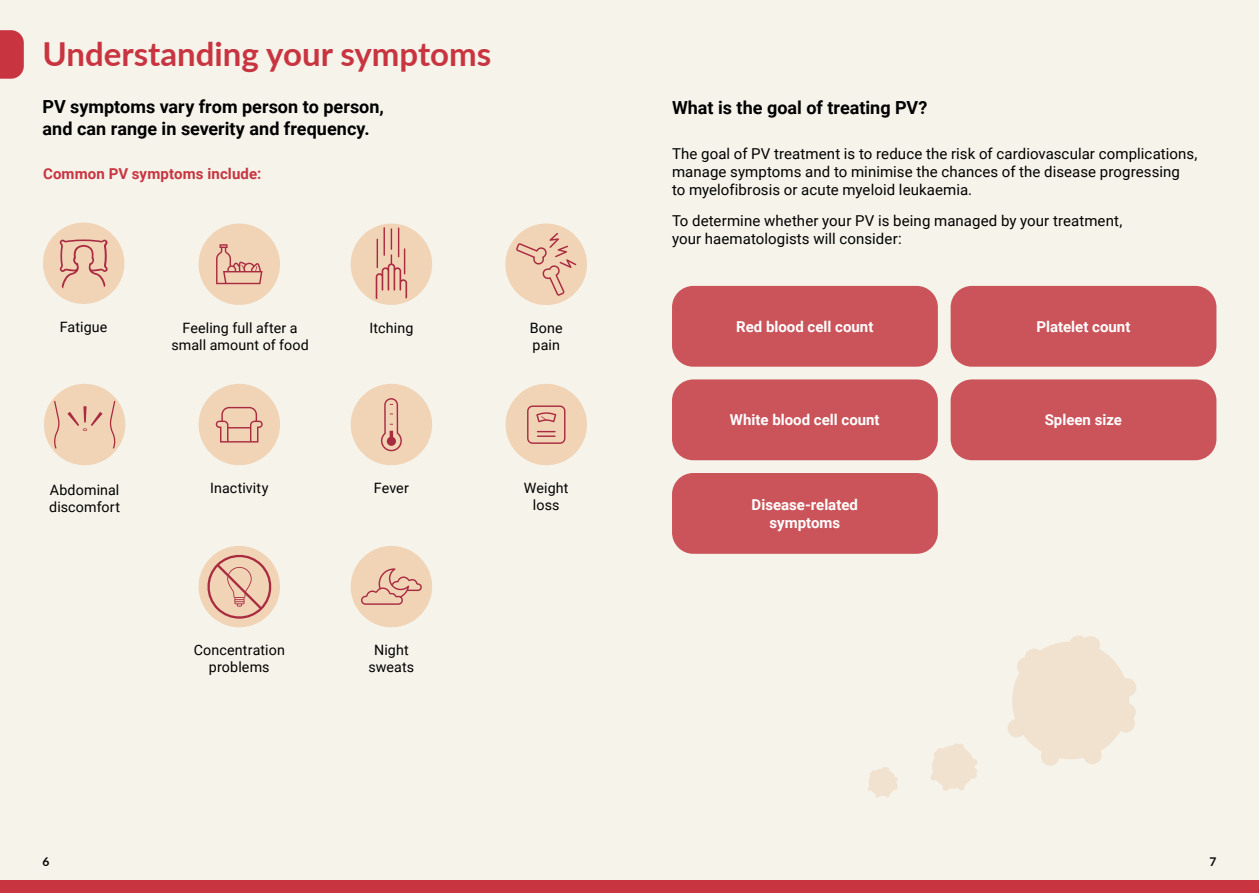
<style>
.page{position:relative;width:1259px;height:893px;background:#f5f3ea}
.page>*{position:absolute;margin:0;border:0;box-sizing:border-box;transform-origin:0 0}
.t1{font:700 33px "Lato";color:#c83540}
.t2{font:700 18px/21.6px "Roboto";color:#000}
.t3{font:15px/18px "Roboto";letter-spacing:.005em;color:#000}
.t4{font:700 15px/18px "Roboto";color:#fff;text-align:center}
.t5{font:700 15px "Roboto";letter-spacing:.01em;color:#c83540}
.t6{font:14.25px/17.1px "Roboto";letter-spacing:.01em;color:#000;text-align:center}
.t7{font:700 12px "Lato";color:#000}
</style>
<div class="page">
<div style="left:0;top:880px;width:1259px;height:13px;background:#c83540"></div>
<svg style="left:868px;top:767px;width:30px;height:31px"></svg>
<svg style="left:1007px;top:635px;width:129px;height:131px"></svg>
<svg style="left:930px;top:743px;width:47px;height:48px"></svg>
<svg style="left:0;top:30px;width:24px;height:49px"></svg>
<div style="left:672px;top:286px;width:266px;height:81px;background:#ca545a;border-radius:21px"></div>
<div style="left:950px;top:286px;width:266px;height:81px;background:#ca545a;border-radius:21px"></div>
<div style="left:672px;top:379px;width:266px;height:81px;background:#ca545a;border-radius:21px"></div>
<div style="left:950px;top:379px;width:266px;height:81px;background:#ca545a;border-radius:21px"></div>
<div style="left:672px;top:473px;width:266px;height:81px;background:#ca545a;border-radius:21px"></div>
<div style="left:44px;top:384px;width:81px;height:81px;background:#f1d3b6;border-radius:50%"></div>
<svg style="left:67px;top:406px;width:36px;height:25px"></svg>
<svg style="left:54px;top:401px;width:6px;height:48px"></svg>
<svg style="left:109px;top:401px;width:6px;height:48px"></svg>
<div style="left:505px;top:384px;width:82px;height:81px;background:#f1d3b6;border-radius:50%"></div>
<svg style="left:527px;top:405px;width:38px;height:39px"></svg>
<div style="left:505px;top:224px;width:82px;height:81px;background:#f1d3b6;border-radius:50%"></div>
<svg style="left:516px;top:233px;width:60px;height:63px"></svg>
<div style="left:351px;top:546px;width:81px;height:81px;background:#f1d3b6;border-radius:50%"></div>
<svg style="left:361px;top:568px;width:61px;height:37px"></svg>
<div style="left:351px;top:224px;width:81px;height:81px;background:#f1d3b6;border-radius:50%"></div>
<svg style="left:376px;top:227px;width:31px;height:72px"></svg>
<div style="left:351px;top:384px;width:81px;height:81px;background:#f1d3b6;border-radius:50%"></div>
<svg style="left:381px;top:398px;width:21px;height:53px"></svg>
<div style="left:43px;top:223px;width:81px;height:81px;background:#f1d3b6;border-radius:50%"></div>
<svg style="left:60px;top:239px;width:48px;height:49px"></svg>
<div style="left:199px;top:224px;width:81px;height:81px;background:#f1d3b6;border-radius:50%"></div>
<svg style="left:216px;top:244px;width:46px;height:40px"></svg>
<div style="left:199px;top:384px;width:81px;height:81px;background:#f1d3b6;border-radius:50%"></div>
<svg style="left:216px;top:407px;width:47px;height:36px"></svg>
<div style="left:199px;top:546px;width:81px;height:81px;background:#f1d3b6;border-radius:50%"></div>
<svg style="left:204px;top:552px;width:70px;height:67px"></svg>
<h1 class="t1" style="left:43px;top:30px;width:450px">Understanding your symptoms</h1>
<p class="t2" style="left:43px;top:95px;width:343px">PV symptoms vary from person to person, and can range in severity and frequency.</p>
<p class="t2" style="left:672px;top:96px;width:257px">What is the goal of treating PV?</p>
<p class="t3" style="left:672px;top:144px;width:527px">The goal of PV treatment is to reduce the risk of cardiovascular complications, manage symptoms and to minimise the chances of the disease progressing<br>to myelofibrosis or acute myeloid leukaemia.</p>
<p class="t3" style="left:672px;top:211px;width:452px">To determine whether your PV is being managed by your treatment, your haematologists will consider:</p>
<p class="t5" style="left:43px;top:164px;width:220px">Common PV symptoms include:</p>
<p class="t6" style="left:60px;top:317px;width:49px">Fatigue</p>
<p class="t6" style="left:49px;top:481px;width:72px;text-align:left">Abdominal discomfort</p>
<p class="t6" style="left:171px;top:319px;width:139px">Feeling full after a small amount of food</p>
<p class="t6" style="left:530px;top:319px;width:34px;text-align:left">Bone pain</p>
<p class="t6" style="left:369px;top:319px;width:45px">Itching</p>
<p class="t6" style="left:210px;top:479px;width:60px">Inactivity</p>
<p class="t6" style="left:374px;top:479px;width:36px">Fever</p>
<p class="t6" style="left:524px;top:479px;width:46px">Weight loss</p>
<p class="t6" style="left:194px;top:641px;width:93px">Concentration problems</p>
<p class="t6" style="left:368px;top:641px;width:47px">Night sweats</p>
<p class="t4" style="left:736px;top:317px;width:139px">Red blood cell count</p>
<p class="t4" style="left:1036px;top:317px;width:95px">Platelet count</p>
<p class="t4" style="left:730px;top:410px;width:151px">White blood cell count</p>
<p class="t4" style="left:1044px;top:410px;width:79px">Spleen size</p>
<p class="t4" style="left:751px;top:495px;width:108px">Disease-related symptoms</p>
<p class="t7" style="left:43px;top:853px;width:8px">6</p>
<p class="t7" style="left:1209px;top:853px;width:8px">7</p>
</div>
